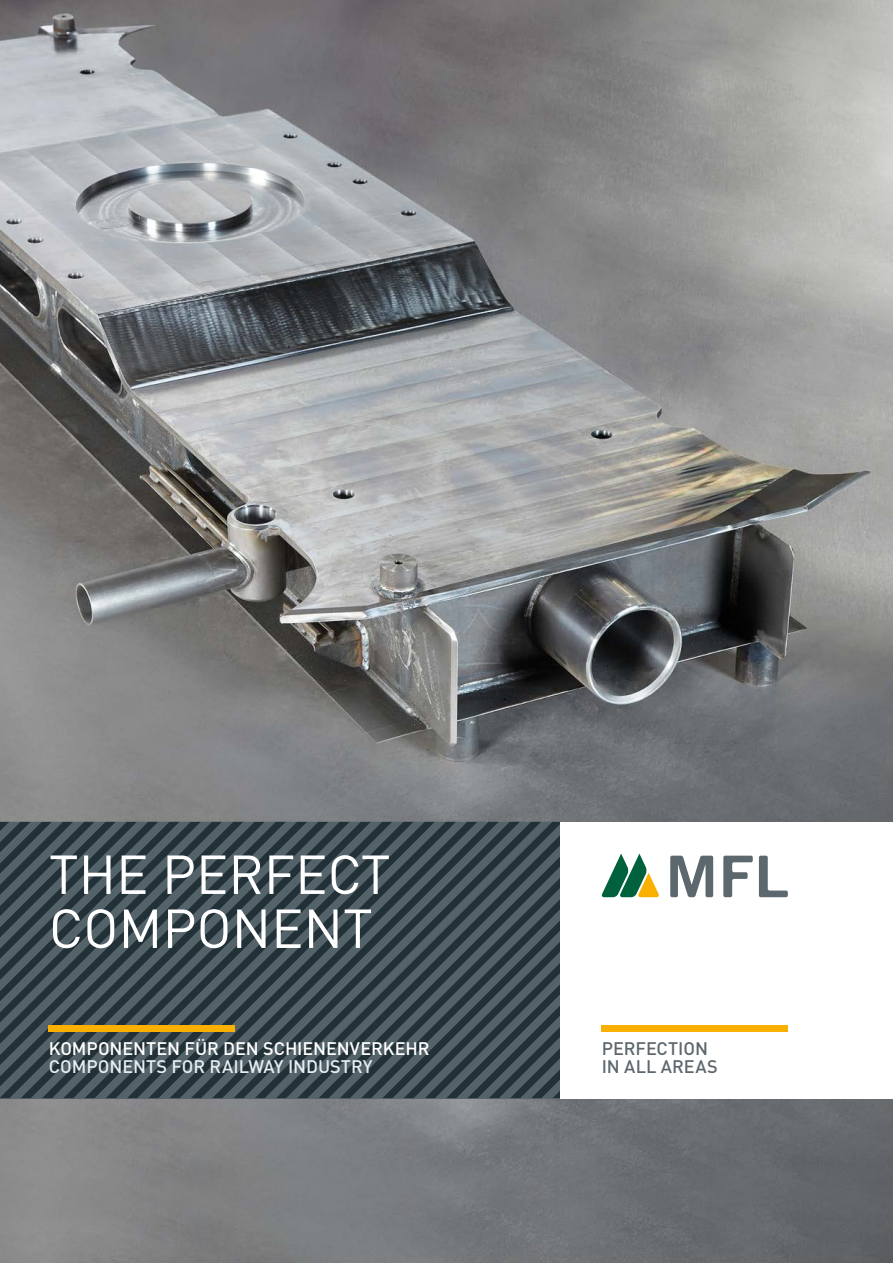
<style>
.page{position:relative;width:893px;height:1263px;background:#fff}
.page>*{position:absolute;margin:0;border:0;box-sizing:border-box;transform-origin:0 0}
.t1{font:54px/54px "DIN";color:#fff}
.t2{font:500 18px "DIN";letter-spacing:-.005em;color:#fff}
.t3{font:500 18px "DIN";letter-spacing:-.005em;color:#e4edf2}
.t4{font:500 18px/18px "DIN";color:#5d686e}
</style>
<div class="page">
<img style="left:0;top:1220px;width:893px;height:43px">
<img style="left:0;top:1098px;width:893px;height:122px">
<img style="left:0;top:0;width:893px;height:822px">
<svg style="left:0;top:822px;width:560px;height:276px;background:#3c4a51"></svg>
<div style="left:49px;top:1025px;width:186px;height:6px;background:#f9b000"></div>
<div style="left:602px;top:1025px;width:186px;height:6px;background:#f9b000"></div>
<svg style="left:670px;top:856px;width:43px;height:41px"></svg>
<svg style="left:723px;top:856px;width:30px;height:41px"></svg>
<svg style="left:759px;top:856px;width:29px;height:41px"></svg>
<svg style="left:602px;top:853px;width:57px;height:44px"></svg>
<h1 class="t1" style="left:49px;top:846px;width:343px">THE PERFECT<br>COMPONENT</h1>
<p class="t2" style="left:49px;top:1036px;width:382px">KOMPONENTEN FÜR DEN SCHIENENVERKEHR</p>
<p class="t3" style="left:49px;top:1054px;width:325px">COMPONENTS FOR RAILWAY INDUSTRY</p>
<p class="t4" style="left:602px;top:1038px;width:118px">PERFECTION<br>IN ALL AREAS</p>
</div>
